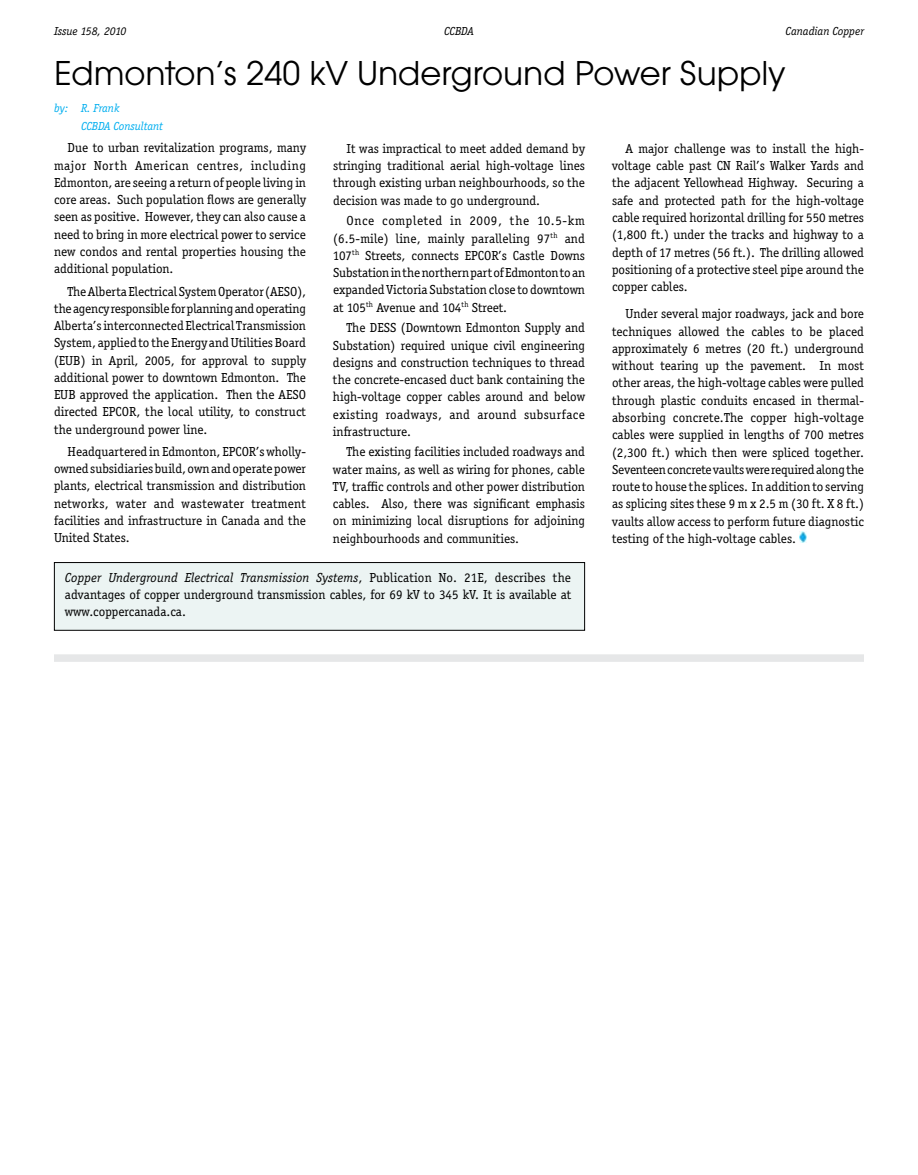
<style>
.page{position:relative;width:918px;height:1175px;background:#fff}
.page>*{position:absolute;margin:0;border:0;box-sizing:border-box;transform-origin:0 0}
.t1{font:36px "Avant Garde Goth EFOP";color:#000}
.t2{font:13.5px/17.2px "Officina Serif EFOP";color:#000;text-align:justify}
.t3{font:italic 12px "Officina Serif EFOP";color:#000}
.t4{font:italic 12px/17.7px "Officina Serif EFOP";color:#00aeef}
.s1{font-style:italic}
</style>
<div class="page">
<div style="left:54px;top:562px;width:531px;height:68px;background:#ecf4f3"></div>
<div style="left:54px;top:562px;width:531px;height:68px;border:1px solid #000"></div>
<svg style="left:799px;top:531px;width:7px;height:11px"></svg>
<div style="left:54px;top:654px;width:810px;height:8px;background:#e6e7e8"></div>
<p class="t3" style="left:54px;top:25px;width:74px">Issue 158, 2010</p>
<p class="t3" style="left:444px;top:25px;width:31px">CCBDA</p>
<p class="t3" style="left:786px;top:25px;width:80px">Canadian Copper</p>
<h1 class="t1" style="left:54px;top:52px;width:733px">Edmonton’s 240 kV Underground Power Supply</h1>
<p class="t4" style="left:81px;top:100px;width:83px;text-indent:-27px">by: R. Frank<br>CCBDA Consultant</p>
<p class="t2" style="left:333px;top:140px;width:254px;text-indent:14px">It was impractical to meet added demand by stringing traditional aerial high-voltage lines through existing urban neighbourhoods, so the decision was made to go underground.</p>
<p class="t2" style="left:333px;top:212px;width:254px;text-indent:14px">Once completed in 2009, the 10.5-km (6.5-mile) line, mainly paralleling 97<sup>th</sup> and 107<sup>th</sup> Streets, connects EPCOR’s Castle Downs Substation in the northern part of Edmonton to an expanded Victoria Substation close to downtown at 105<sup>th</sup> Avenue and 104<sup>th</sup> Street.</p>
<p class="t2" style="left:333px;top:319px;width:254px;text-indent:14px">The DESS (Downtown Edmonton Supply and Substation) required unique civil engineering designs and construction techniques to thread the concrete-encased duct bank containing the high-voltage copper cables around and below existing roadways, and around subsurface infrastructure.</p>
<p class="t2" style="left:333px;top:443px;width:254px;text-indent:14px">The existing facilities included roadways and water mains, as well as wiring for phones, cable TV, traffic controls and other power distribution cables. Also, there was significant emphasis on minimizing local disruptions for adjoining neighbourhoods and communities.</p>
<p class="t2" style="left:54px;top:139px;width:254px;text-indent:14px">Due to urban revitalization programs, many major North American centres, including Edmonton, are seeing a return of people living in core areas. Such population flows are generally seen as positive. However, they can also cause a need to bring in more electrical power to service new condos and rental properties housing the additional population.</p>
<p class="t2" style="left:54px;top:282px;width:254px;text-indent:14px">The Alberta Electrical System Operator (AESO), the agency responsible for planning and operating Alberta’s interconnected Electrical Transmission System, applied to the Energy and Utilities Board (EUB) in April, 2005, for approval to supply additional power to downtown Edmonton. The EUB approved the application. Then the AESO directed EPCOR, the local utility, to construct the underground power line.</p>
<p class="t2" style="left:54px;top:443px;width:254px;text-indent:14px">Headquartered in Edmonton, EPCOR’s wholly&shy;owned subsidiaries build, own and operate power plants, electrical transmission and distribution networks, water and wastewater treatment facilities and infrastructure in Canada and the United States.</p>
<p class="t2" style="left:612px;top:140px;width:254px;text-indent:14px">A major challenge was to install the high&shy;voltage cable past CN Rail’s Walker Yards and the adjacent Yellowhead Highway. Securing a safe and protected path for the high-voltage cable required horizontal drilling for 550 metres (1,800 ft.) under the tracks and highway to a depth of 17 metres (56 ft.). The drilling allowed positioning of a protective steel pipe around the copper cables.</p>
<p class="t2" style="left:612px;top:305px;width:254px;text-indent:14px">Under several major roadways, jack and bore techniques allowed the cables to be placed approximately 6 metres (20 ft.) underground without tearing up the pavement. In most other areas, the high-voltage cables were pulled through plastic conduits encased in thermal&shy;absorbing concrete.The copper high-voltage cables were supplied in lengths of 700 metres (2,300 ft.) which then were spliced together.<br>Seventeen concrete vaults were required along the route to house the splices. In addition to serving as splicing sites these 9 m x 2.5 m (30 ft. X 8 ft.) vaults allow access to perform future diagnostic testing of the high-voltage cables.</p>
<p class="t2" style="left:65px;top:569px;width:508px"><span class="s1">Copper Underground Electrical Transmission Systems</span>, Publication No. 21E, describes the advantages of copper underground transmission cables, for 69 kV to 345 kV. It is available at www.coppercanada.ca.</p>
</div>
